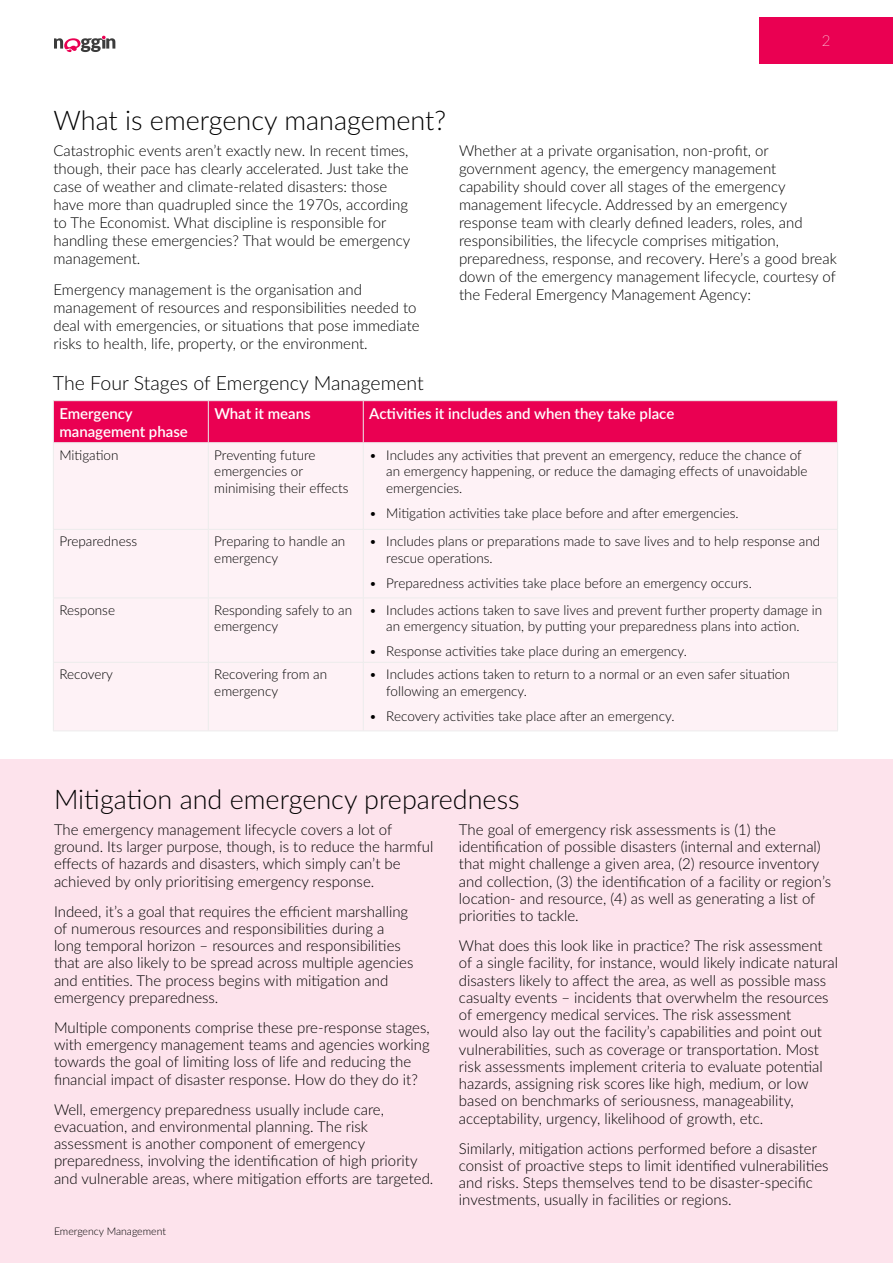
<style>
.page{position:relative;width:893px;height:1263px;background:#fff}
.page>*{position:absolute;margin:0;border:0;box-sizing:border-box;transform-origin:0 0}
.t1{font:300 27px "Lato";color:#000}
.t2{font:300 19.5px "Lato";color:#000}
.t3{font:300 15px/17.2px "Lato";color:#000}
.t4{font:600 15px/18px "Lato";color:#fff}
.t5{font:100 15px "Lato";color:#fff}
.t6{font:300 13.5px/16.5px "Lato";color:#000}
.t7{font:300 10.5px "Lato";color:#000}
</style>
<div class="page">
<svg style="left:54px;top:36px;width:61px;height:16px"></svg>
<div style="left:760px;top:17px;width:133px;height:47px;background:#ea0052"></div>
<div style="left:0;top:759px;width:893px;height:504px;background:#fde3ec"></div>
<div style="left:54px;top:401px;width:783px;height:41px;background:#ea0052"></div>
<div style="left:54px;top:443px;width:783px;height:287px;background:#fef2f6"></div>
<hr style="left:53px;top:400px;width:155px;height:1px;background:#ececec">
<hr style="left:53px;top:401px;width:1px;height:41px;background:#ececec">
<hr style="left:208px;top:400px;width:155px;height:1px;background:#ececec">
<hr style="left:208px;top:401px;width:1px;height:41px;background:#ececec">
<hr style="left:363px;top:400px;width:475px;height:1px;background:#ececec">
<hr style="left:363px;top:401px;width:1px;height:41px;background:#ececec">
<hr style="left:837px;top:401px;width:1px;height:41px;background:#ececec">
<hr style="left:53px;top:442px;width:155px;height:1px;background:#ececec">
<hr style="left:53px;top:443px;width:1px;height:86px;background:#ececec">
<hr style="left:208px;top:442px;width:155px;height:1px;background:#ececec">
<hr style="left:208px;top:443px;width:1px;height:86px;background:#ececec">
<hr style="left:363px;top:442px;width:475px;height:1px;background:#ececec">
<hr style="left:363px;top:443px;width:1px;height:86px;background:#ececec">
<hr style="left:837px;top:443px;width:1px;height:86px;background:#ececec">
<hr style="left:53px;top:529px;width:155px;height:1px;background:#ececec">
<hr style="left:53px;top:530px;width:1px;height:67px;background:#ececec">
<hr style="left:208px;top:529px;width:155px;height:1px;background:#ececec">
<hr style="left:208px;top:530px;width:1px;height:67px;background:#ececec">
<hr style="left:363px;top:529px;width:475px;height:1px;background:#ececec">
<hr style="left:363px;top:530px;width:1px;height:67px;background:#ececec">
<hr style="left:837px;top:530px;width:1px;height:67px;background:#ececec">
<hr style="left:53px;top:597px;width:155px;height:1px;background:#ececec">
<hr style="left:53px;top:598px;width:1px;height:64px;background:#ececec">
<hr style="left:208px;top:597px;width:155px;height:1px;background:#ececec">
<hr style="left:208px;top:598px;width:1px;height:64px;background:#ececec">
<hr style="left:363px;top:597px;width:475px;height:1px;background:#ececec">
<hr style="left:363px;top:598px;width:1px;height:64px;background:#ececec">
<hr style="left:837px;top:598px;width:1px;height:64px;background:#ececec">
<hr style="left:53px;top:662px;width:155px;height:1px;background:#ececec">
<hr style="left:53px;top:663px;width:1px;height:67px;background:#ececec">
<hr style="left:208px;top:662px;width:155px;height:1px;background:#ececec">
<hr style="left:208px;top:663px;width:1px;height:67px;background:#ececec">
<hr style="left:363px;top:662px;width:475px;height:1px;background:#ececec">
<hr style="left:363px;top:663px;width:1px;height:67px;background:#ececec">
<hr style="left:837px;top:663px;width:1px;height:67px;background:#ececec">
<hr style="left:53px;top:730px;width:155px;height:1px;background:#ececec">
<hr style="left:208px;top:730px;width:155px;height:1px;background:#ececec">
<hr style="left:363px;top:730px;width:475px;height:1px;background:#ececec">
<p class="t5" style="left:822px;top:30px;width:10px">2</p>
<h1 class="t1" style="left:53px;top:101px;width:394px">What is emergency management?</h1>
<p class="t3" style="left:53px;top:141px;width:358px;line-height:18px">Catastrophic events aren’t exactly new. In recent times, though, their pace has clearly accelerated. Just take the case of weather and climate-related disasters: those have more than quadrupled since the 1970s, according to The Economist. What discipline is responsible for handling these emergencies? That would be emergency management.</p>
<p class="t3" style="left:53px;top:280px;width:368px;line-height:18px">Emergency management is the organisation and management of resources and responsibilities needed to deal with emergencies, or situations that pose immediate risks to health, life, property, or the environment.</p>
<h2 class="t2" style="left:53px;top:369px;width:372px">The Four Stages of Emergency Management</h2>
<p class="t3" style="left:459px;top:141px;width:379px;line-height:18px">Whether at a private organisation, non-profit, or government agency, the emergency management capability should cover all stages of the emergency management lifecycle. Addressed by an emergency response team with clearly defined leaders, roles, and responsibilities, the lifecycle comprises mitigation, preparedness, response, and recovery. Here’s a good break down of the emergency management lifecycle, courtesy of the Federal Emergency Management Agency:</p>
<p class="t4" style="left:59px;top:404px;width:130px">Emergency management phase</p>
<p class="t4" style="left:214px;top:404px;width:98px">What it means</p>
<p class="t4" style="left:369px;top:404px;width:306px">Activities it includes and when they take place</p>
<p class="t6" style="left:59px;top:446px;width:61px">Mitigation</p>
<p class="t6" style="left:214px;top:446px;width:136px">Preventing future emergencies or minimising their effects</p>
<p class="t6" style="left:386px;top:446px;width:423px;text-indent:-17px">• Includes any activities that prevent an emergency, reduce the chance of an emergency happening, or reduce the damaging effects of unavoidable emergencies.</p>
<p class="t6" style="left:369px;top:504px;width:371px">• Mitigation activities take place before and after emergencies.</p>
<p class="t6" style="left:59px;top:533px;width:79px">Preparedness</p>
<p class="t6" style="left:214px;top:533px;width:133px">Preparing to handle an emergency</p>
<p class="t6" style="left:386px;top:533px;width:435px;text-indent:-17px">• Includes plans or preparations made to save lives and to help response and rescue operations.</p>
<p class="t6" style="left:369px;top:574px;width:384px">• Preparedness activities take place before an emergency occurs.</p>
<p class="t6" style="left:59px;top:601px;width:57px">Response</p>
<p class="t6" style="left:214px;top:601px;width:139px">Responding safely to an emergency</p>
<p class="t6" style="left:369px;top:601px;width:455px;text-align:center">• Includes actions taken to save lives and prevent further property damage in an emergency situation, by putting your preparedness plans into action.</p>
<p class="t6" style="left:369px;top:643px;width:319px">• Response activities take place during an emergency.</p>
<p class="t6" style="left:59px;top:666px;width:55px">Recovery</p>
<p class="t6" style="left:214px;top:666px;width:114px">Recovering from an emergency</p>
<p class="t6" style="left:386px;top:666px;width:405px;text-indent:-17px">• Includes actions taken to return to a normal or an even safer situation following an emergency.</p>
<p class="t6" style="left:369px;top:707px;width:307px">• Recovery activities take place after an emergency.</p>
<h1 class="t1" style="left:54px;top:781px;width:467px">Mitigation and emergency preparedness</h1>
<p class="t3" style="left:54px;top:820px;width:381px">The emergency management lifecycle covers a lot of ground. Its larger purpose, though, is to reduce the harmful effects of hazards and disasters, which simply can’t be achieved by only prioritising emergency response.</p>
<p class="t3" style="left:54px;top:902px;width:361px">Indeed, it’s a goal that requires the efficient marshalling of numerous resources and responsibilities during a long temporal horizon – resources and responsibilities that are also likely to be spread across multiple agencies and entities. The process begins with mitigation and emergency preparedness.</p>
<p class="t3" style="left:54px;top:1018px;width:377px">Multiple components comprise these pre-response stages, with emergency management teams and agencies working towards the goal of limiting loss of life and reducing the financial impact of disaster response. How do they do it?</p>
<p class="t3" style="left:54px;top:1100px;width:381px">Well, emergency preparedness usually include care, evacuation, and environmental planning. The risk assessment is another component of emergency preparedness, involving the identification of high priority and vulnerable areas, where mitigation efforts are targeted.</p>
<p class="t3" style="left:459px;top:820px;width:374px">The goal of emergency risk assessments is (1) the identification of possible disasters (internal and external) that might challenge a given area, (2) resource inventory and collection, (3) the identification of a facility or region’s location- and resource, (4) as well as generating a list of priorities to tackle.</p>
<p class="t3" style="left:459px;top:937px;width:381px">What does this look like in practice? The risk assessment of a single facility, for instance, would likely indicate natural disasters likely to affect the area, as well as possible mass casualty events – incidents that overwhelm the resources of emergency medical services. The risk assessment<br>would also lay out the facility’s capabilities and point out vulnerabilities, such as coverage or transportation. Most risk assessments implement criteria to evaluate potential hazards, assigning risk scores like high, medium, or low based on benchmarks of seriousness, manageability, acceptability, urgency, likelihood of growth, etc.</p>
<p class="t3" style="left:459px;top:1139px;width:371px">Similarly, mitigation actions performed before a disaster consist of proactive steps to limit identified vulnerabilities and risks. Steps themselves tend to be disaster-specific investments, usually in facilities or regions.</p>
<p class="t7" style="left:54px;top:1224px;width:113px">Emergency Management</p>
</div>
